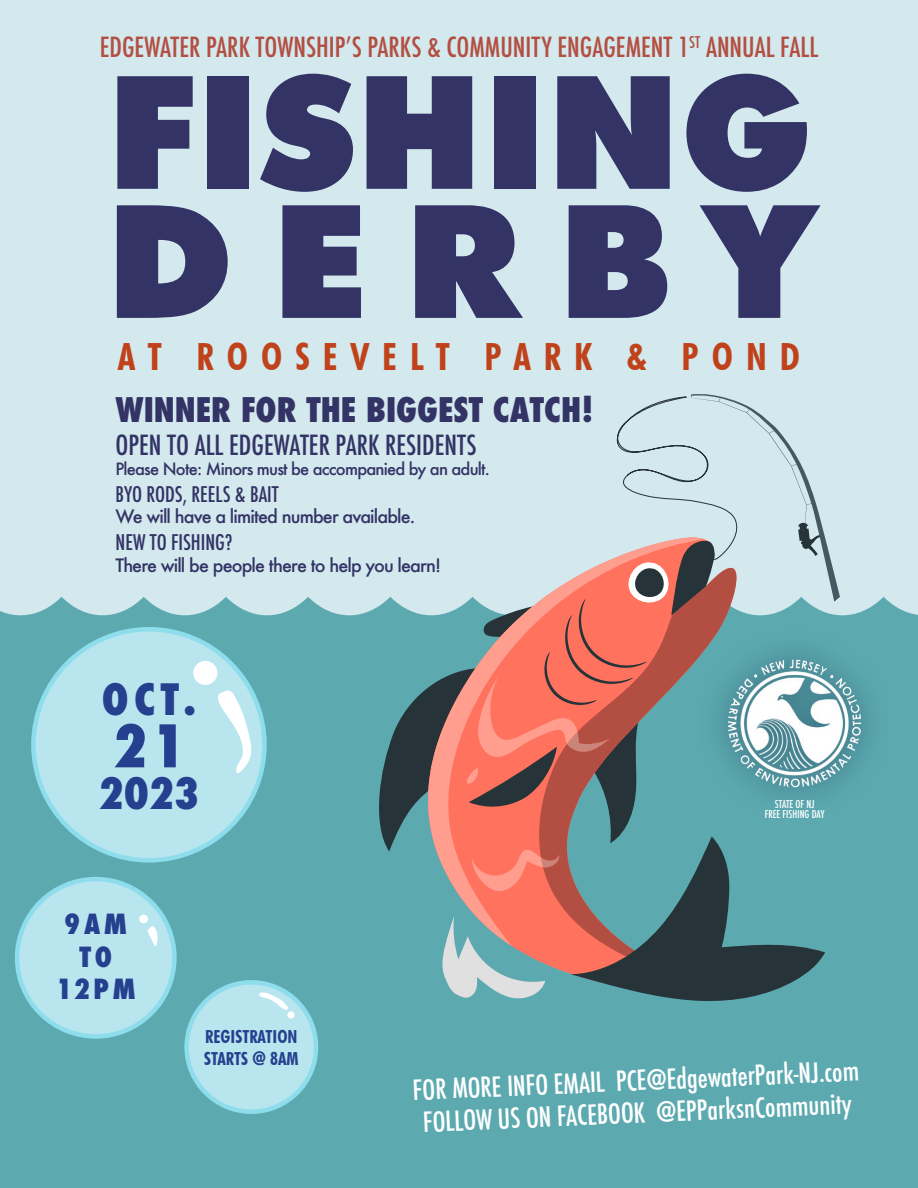
<style>
.page{position:relative;width:918px;height:1188px;background:#fff}
.page>*{position:absolute;margin:0;border:0;box-sizing:border-box;transform-origin:0 0}
.t1{font:900 157.5px "Futura BT";color:#336}
.t2{font:800 condensed 57px "Futura";color:#25408f}
.t3{font:800 condensed 42px "Futura";color:#25408f}
.t4{font:700 condensed 37.5px "Futura BT";letter-spacing:.35em;color:#bf421b}
.t5{font:800 condensed 33px "Futura";color:#336}
.t6{font:500 condensed 27px "Futura";color:#fff}
.t7{font:500 condensed 27px "Futura";color:#b34f42}
.t8{font:500 condensed 27px "Futura";color:#336}
.t9{font:800 condensed 27px/32.4px "Futura";letter-spacing:.13em;color:#25408f;text-align:center}
.t10{font:500 condensed 21px "Futura";color:#336}
.t11{font:500 18px "Futura";letter-spacing:-.05em;color:#336}
.t12{font:700 condensed 18px/21.6px "Futura BT";color:#25408f}
.t13{font:500 16.5px "Futura";letter-spacing:-.05em;color:#336}
.t14{font:500 condensed 10.5px/10.5px "Futura";color:#fff;text-align:center}
.s1{font-family:"Futura";font-weight:800}
</style>
<div class="page">
<div style="left:0;top:0;width:918px;height:663px;background:#d3e9ed"></div>
<svg style="left:0;top:597px;width:918px;height:79px;fill:#5caab0"></svg>
<div style="left:0;top:676px;width:918px;height:512px;background:#5caab0"></div>
<svg style="left:371px;top:394px;width:469px;height:607px"></svg>
<div style="left:33px;top:629px;width:231px;height:231px;background:#b9e5ee;border-radius:50%"></div>
<div style="left:193px;top:661px;width:24px;height:24px;background:#fff;border-radius:50%"></div>
<svg style="left:218px;top:689px;width:36px;height:85px"></svg>
<div style="left:187px;top:982px;width:129px;height:130px;background:#b9e5ee;border-radius:50%"></div>
<div style="left:184px;top:980px;width:134px;height:134px;border:4px solid #8edded;border-radius:50%"></div>
<div style="left:287px;top:1011px;width:8px;height:8px;background:#fff;border-radius:50%"></div>
<svg style="left:259px;top:992px;width:29px;height:18px"></svg>
<div style="left:17px;top:879px;width:157px;height:157px;background:#b9e5ee;border-radius:50%"></div>
<div style="left:15px;top:877px;width:162px;height:162px;border:4px solid #8edded;border-radius:50%"></div>
<div style="left:139px;top:915px;width:9px;height:8px;background:#fff;border-radius:50%"></div>
<svg style="left:147px;top:926px;width:11px;height:21px"></svg>
<img style="left:701px;top:626px;width:187px;height:195px">
<p class="t7" style="left:100px;top:30px;width:720px">EDGEWATER PARK TOWNSHIP’S PARKS &amp; COMMUNITY ENGAGEMENT 1<sup>ST</sup> ANNUAL FALL</p>
<p class="t1" style="left:107px;top:37px;width:706px">FISHING</p>
<p class="t1" style="left:106px;top:166px;width:708px">DERBY</p>
<p class="t4" style="left:118px;top:334px;width:684px">AT ROOSEVELT PARK &amp; POND</p>
<p class="t5" style="left:116px;top:388px;width:479px">WINNER FOR THE BIGGEST CATCH!</p>
<p class="t8" style="left:116px;top:428px;width:363px">OPEN TO ALL EDGEWATER PARK RESIDENTS</p>
<p class="t13" style="left:116px;top:457px;width:376px">Please Note: Minors must be accompanied by an adult.</p>
<p class="t10" style="left:116px;top:480px;width:165px">BYO RODS, REELS &amp; BAIT</p>
<p class="t11" style="left:116px;top:504px;width:301px">We will have a limited number available.</p>
<p class="t10" style="left:116px;top:529px;width:119px">NEW TO FISHING?</p>
<p class="t11" style="left:116px;top:553px;width:327px">There will be people there to help you learn!</p>
<p class="t3" style="left:102px;top:671px;width:96px">OCT.</p>
<p class="t2" style="left:113px;top:707px;width:74px">21</p>
<p class="t3" style="left:98px;top:765px;width:103px">2023</p>
<p class="t9" style="left:56px;top:908px;width:82px">9AM<br>TO<br>12PM</p>
<p class="t14" style="left:765px;top:799px;width:61px">STATE OF NJ<br>FREE FISHING DAY</p>
<p class="t12" style="left:204px;top:1026px;width:96px">REGISTRATION<br>STARTS <span class="s1">@</span> 8AM</p>
<p class="t6" style="left:412px;top:1071px;width:448px;rotate:-2deg">FOR MORE INFO EMAIL PCE@EdgewaterPark-NJ.com</p>
<p class="t6" style="left:423px;top:1103px;width:431px;rotate:-2deg">FOLLOW US ON FACEBOOK @EPParksnCommunity</p>
</div>
